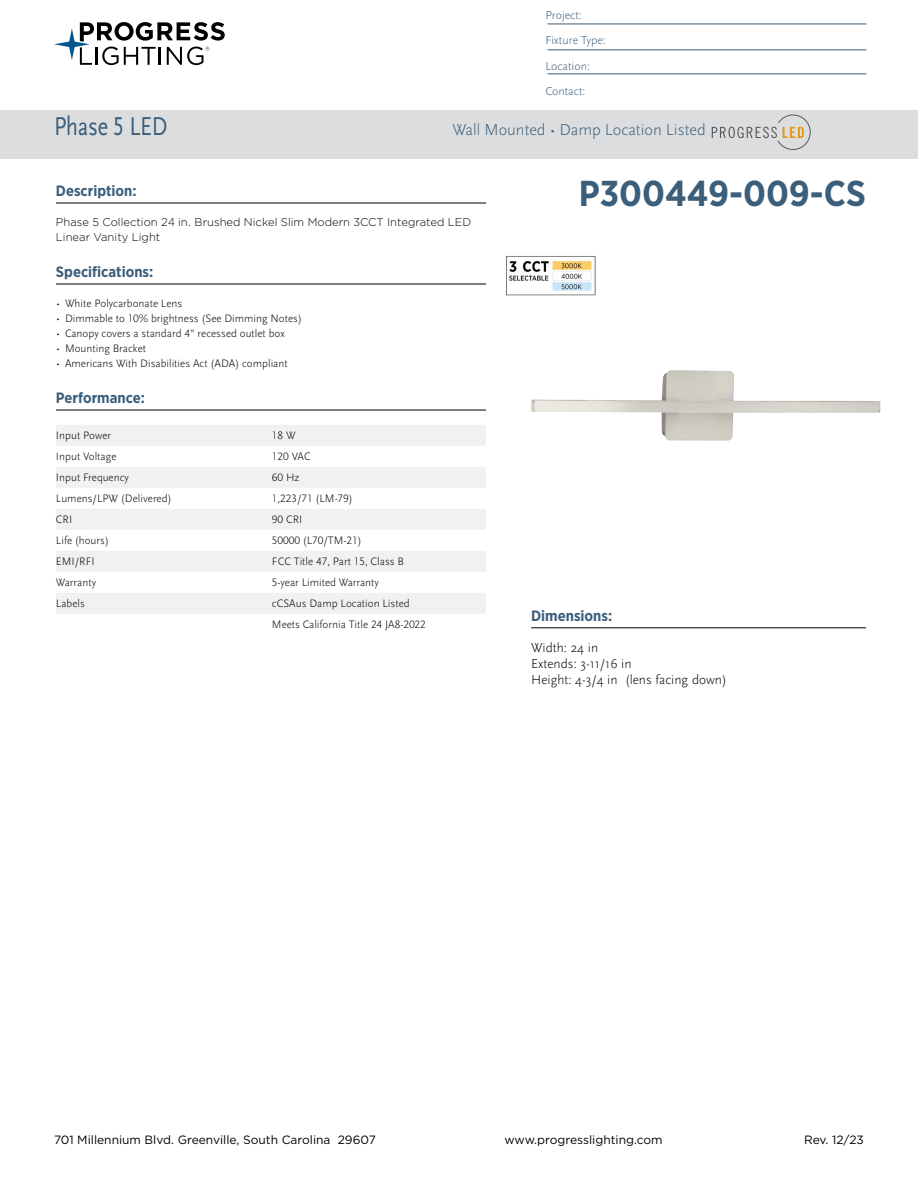
<style>
.page{position:relative;width:918px;height:1188px;background:#fff}
.page>*{position:absolute;margin:0;border:0;box-sizing:border-box;transform-origin:0 0}
.t1{font:700 36px "Gotham Narrow";color:#3b5e7b}
.t2{font:27px "Scala Sans Pro";letter-spacing:-.01em;color:#3b5e7b;scale:.82 1}
.t3{font:300 16.5px "Scala Sans Pro";color:#3b5e7b}
.t4{font:700 15px "Gotham Narrow";color:#3b5e7b}
.t5{font:300 13.5px/16.2px "Scala Sans Pro";color:#000}
.t6{font:12px "Gotham";color:#000}
.t7{font:300 12px/25.5px "Scala Sans Pro";color:#3b5e7b}
.t8{font:300 11.25px/21px "Scala Sans Pro";color:#000}
.t9{font:300 11.25px/15px "Gotham";color:#000}
</style>
<div class="page">
<svg style="left:54px;top:22px;width:171px;height:43px"></svg>
<img style="left:531px;top:370px;width:349px;height:71px">
<hr style="left:56px;top:203px;width:430px;height:1px;background:#000">
<hr style="left:56px;top:284px;width:430px;height:1px;background:#000">
<hr style="left:56px;top:410px;width:430px;height:1px;background:#000">
<div style="left:56px;top:425px;width:430px;height:21px;background:#f1f1f2"></div>
<div style="left:56px;top:467px;width:430px;height:21px;background:#f1f1f2"></div>
<div style="left:56px;top:509px;width:430px;height:21px;background:#f1f1f2"></div>
<div style="left:56px;top:551px;width:430px;height:21px;background:#f1f1f2"></div>
<div style="left:56px;top:593px;width:430px;height:21px;background:#f1f1f2"></div>
<hr style="left:531px;top:628px;width:335px;height:1px;background:#000">
<div style="left:0;top:110px;width:918px;height:49px;background:#dcddde"></div>
<svg style="left:712px;top:115px;width:98px;height:35px"></svg>
<img style="left:506px;top:256px;width:90px;height:40px">
<hr style="left:548px;top:24px;width:318px;height:1px;background:#3b5e7b">
<hr style="left:548px;top:50px;width:318px;height:1px;background:#3b5e7b">
<hr style="left:548px;top:74px;width:318px;height:1px;background:#3b5e7b">
<p class="t7" style="left:545px;top:2px;width:62px">Project:<br>Fixture Type:<br>Location:<br>Contact:</p>
<h2 class="t2" style="left:54px;top:110px;width:140px">Phase 5 LED</h2>
<h3 class="t3" style="left:453px;top:120px;width:255px">Wall Mounted • Damp Location Listed</h3>
<h1 class="t1" style="left:579px;top:170px;width:289px">P300449-009-CS</h1>
<h3 class="t4" style="left:56px;top:181px;width:82px">Description:</h3>
<p class="t9" style="left:56px;top:214px;width:417px">Phase 5 Collection 24 in. Brushed Nickel Slim Modern 3CCT Integrated LED<br>Linear Vanity Light</p>
<h3 class="t4" style="left:56px;top:262px;width:99px">Specifications:</h3>
<p class="t8" style="left:56px;top:293px;width:128px">• White Polycarbonate Lens</p>
<p class="t8" style="left:56px;top:308px;width:247px">• Dimmable to 10% brightness (See Dimming Notes)</p>
<p class="t8" style="left:56px;top:323px;width:230px">• Canopy covers a standard 4” recessed outlet box</p>
<p class="t8" style="left:56px;top:338px;width:92px">• Mounting Bracket</p>
<p class="t8" style="left:56px;top:353px;width:233px">• Americans With Disabilities Act (ADA) compliant</p>
<h3 class="t4" style="left:56px;top:388px;width:90px">Performance:</h3>
<p class="t8" style="left:56px;top:425px;width:57px">Input Power</p>
<p class="t8" style="left:272px;top:425px;width:25px">18 W</p>
<p class="t8" style="left:56px;top:446px;width:62px">Input Voltage</p>
<p class="t8" style="left:272px;top:446px;width:40px">120 VAC</p>
<p class="t8" style="left:56px;top:467px;width:74px">Input Frequency</p>
<p class="t8" style="left:272px;top:467px;width:29px">60 Hz</p>
<p class="t8" style="left:56px;top:488px;width:117px">Lumens/LPW (Delivered)</p>
<p class="t8" style="left:272px;top:488px;width:82px">1,223/71 (LM-79)</p>
<p class="t8" style="left:56px;top:509px;width:18px">CRI</p>
<p class="t8" style="left:272px;top:509px;width:32px">90 CRI</p>
<p class="t8" style="left:56px;top:530px;width:54px">Life (hours)</p>
<p class="t8" style="left:272px;top:530px;width:91px">50000 (L70/TM-21)</p>
<p class="t8" style="left:56px;top:551px;width:40px">EMI/RFI</p>
<p class="t8" style="left:272px;top:551px;width:134px">FCC Title 47, Part 15, Class B</p>
<p class="t8" style="left:56px;top:572px;width:42px">Warranty</p>
<p class="t8" style="left:272px;top:572px;width:109px">5-year Limited Warranty</p>
<p class="t8" style="left:56px;top:593px;width:30px">Labels</p>
<p class="t8" style="left:272px;top:593px;width:155px">cCSAus Damp Location Listed<br>Meets California Title 24 JA8-2022</p>
<h3 class="t4" style="left:531px;top:606px;width:83px">Dimensions:</h3>
<p class="t5" style="left:531px;top:640px;width:197px">Width: 24 in<br>Extends: 3-11/16 in<br>Height: 4-3/4 in (lens facing down)</p>
<p class="t6" style="left:54px;top:1132px;width:323px">701 Millennium Blvd. Greenville, South Carolina 29607</p>
<p class="t6" style="left:504px;top:1132px;width:160px">www.progresslighting.com</p>
<p class="t6" style="left:804px;top:1132px;width:61px">Rev. 12/23</p>
</div>
